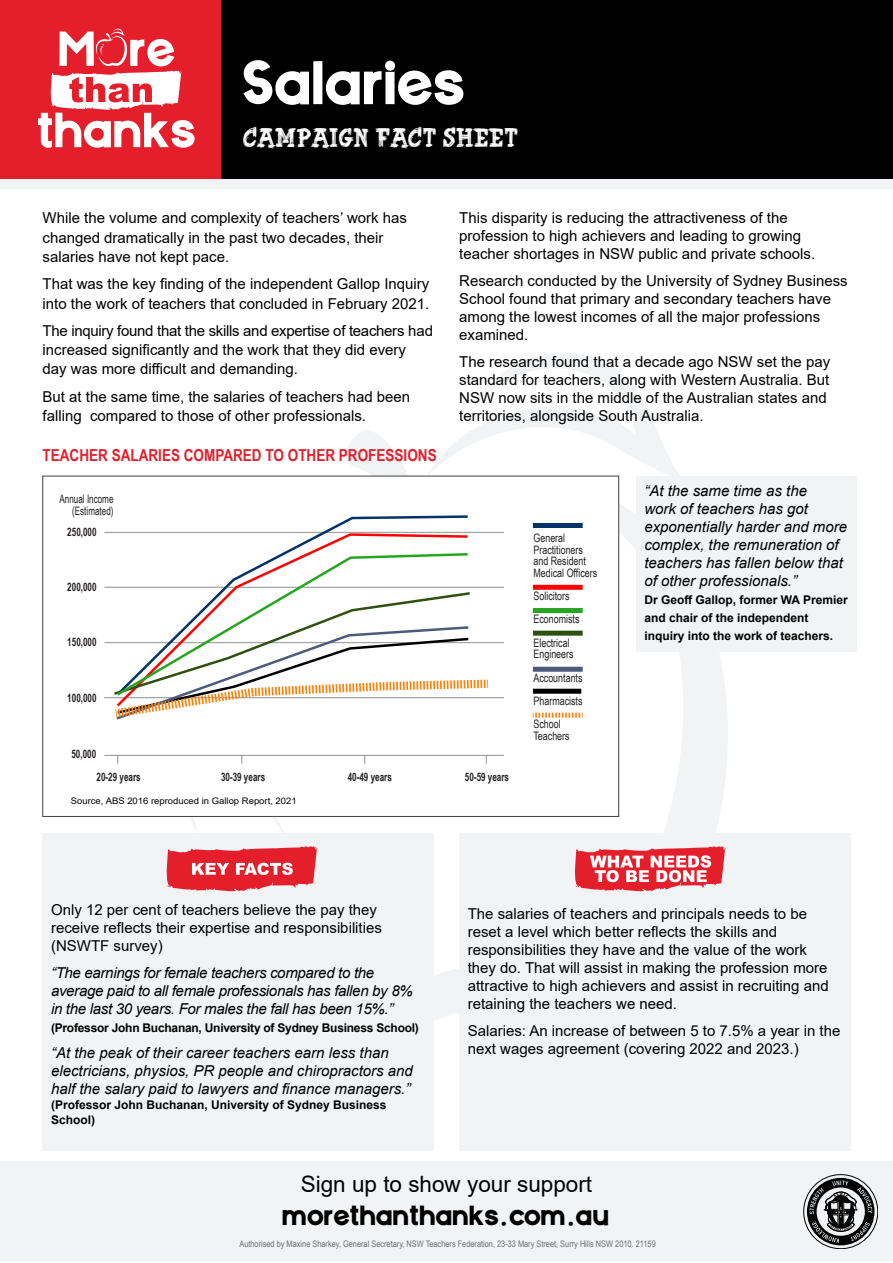
<style>
.page{position:relative;width:893px;height:1263px;background:#fff}
.page>*{position:absolute;margin:0;border:0;box-sizing:border-box;transform-origin:0 0}
.t1{font:60px "Bonkers";color:#fff}
.t2{font:27px "Bonkers";color:#000}
.t3{font:27px "Butter Finger";color:#fff}
.t4{font:22.5px "Arial";color:#000}
.MTT_FS_subhead{font:700 16.5px "Arial Narrow";color:#e41e2b}
.t5{font:15px/18px "Arial";color:#000}
.MTT_FS_boxquote{font:italic 15px/18px "Arial";color:#000}
.MTT_FS_quote{font:italic 15px/18px "Arial";color:#000}
.MTT_FS_quote-2{font:italic 15px/18px "Arial";letter-spacing:-.02em;color:#000}
.MTT_FS_quote-3{font:700 12px/15px "Arial";letter-spacing:-.01em;color:#000}
.MTT_FS_boxquote-2{font:700 12px/18px "Arial";color:#000}
.t6{font:11.7px/23.2px "Arial Narrow";color:#231f20;scale:.93 1}
.t7{font:700 11.7px "Arial Narrow";color:#231f20;scale:.85 1}
.t8{font:11.7px/11.7px "Arial Narrow";color:#231f20;text-align:right;scale:.85 1}
.t9{font:9px "Arial Narrow";color:#6d6e71}
.t10{font:9px "Arial";color:#000;scale:1.05 1}
</style>
<div class="page">
<div style="left:0;top:1161px;width:893px;height:99px;background:#f1f3f4"></div>
<div style="left:803px;top:1174px;width:75px;height:75px;border:1px solid #010101;border-radius:50%"></div>
<svg style="left:807px;top:1178px;width:67px;height:67px"></svg>
<div style="left:0;top:0;width:893px;height:188px;background:#f1f3f4"></div>
<div style="left:0;top:0;width:222px;height:179px;background:#e41e2b"></div>
<div style="left:221px;top:0;width:672px;height:179px;background:#000"></div>
<svg style="left:38px;top:29px;width:157px;height:119px"></svg>
<svg style="left:165px;top:353px;width:563px;height:668px"></svg>
<div style="left:43px;top:833px;width:391px;height:317px;background:#f1f3f4"></div>
<svg style="left:167px;top:846px;width:151px;height:45px"></svg>
<div style="left:459px;top:833px;width:391px;height:317px;background:#f1f3f4"></div>
<svg style="left:575px;top:846px;width:151px;height:45px"></svg>
<div style="left:636px;top:477px;width:220px;height:175px;background:#f1f3f4"></div>
<div style="left:43px;top:476px;width:576px;height:340px;background:#fff"></div>
<hr style="left:104px;top:532px;width:400px;height:1px;background:#6d6e70">
<hr style="left:104px;top:587px;width:400px;height:1px;background:#6d6e70">
<hr style="left:104px;top:642px;width:400px;height:1px;background:#6d6e70">
<hr style="left:104px;top:697px;width:400px;height:1px;background:#6d6e70">
<hr style="left:104px;top:755px;width:400px;height:1px;background:#6d6e70">
<svg style="left:114px;top:515px;width:356px;height:37px"></svg>
<svg style="left:114px;top:552px;width:356px;height:38px"></svg>
<div style="left:533px;top:689px;width:48px;height:5px;background:#000"></div>
<div style="left:533px;top:667px;width:50px;height:5px;background:#4a5b7c"></div>
<div style="left:533px;top:631px;width:50px;height:5px;background:#2e5110"></div>
<div style="left:533px;top:608px;width:50px;height:5px;background:#27a521"></div>
<div style="left:533px;top:585px;width:50px;height:5px;background:#fc0303"></div>
<div style="left:533px;top:523px;width:50px;height:5px;background:#036"></div>
<svg style="left:109px;top:590px;width:386px;height:249px"></svg>
<svg style="left:533px;top:713px;width:50px;height:5px"></svg>
<p class="t1" style="left:243px;top:46px;width:226px">Salaries</p>
<p class="t3" style="left:243px;top:122px;width:276px">CAMPAIGN FACT SHEET</p>
<p class="t5" style="left:43px;top:208px;width:366px;line-height:19.2px">While the volume and complexity of teachers’ work has changed dramatically in the past two decades, their salaries have not kept pace.</p>
<p class="t5" style="left:43px;top:274px;width:388px;line-height:19.2px">That was the key finding of the independent Gallop Inquiry into the work of teachers that concluded in February 2021.</p>
<p class="t5" style="left:43px;top:321px;width:392px;line-height:19.2px">The inquiry found that the skills and expertise of teachers had increased significantly and the work that they did every day was more difficult and demanding.</p>
<p class="t5" style="left:43px;top:387px;width:369px;line-height:19.2px">But at the same time, the salaries of teachers had been falling compared to those of other professionals.</p>
<p class="MTT_FS_subhead" style="left:43px;top:443px;width:396px">TEACHER SALARIES COMPARED TO OTHER PROFESSIONS</p>
<p class="t8" style="left:60px;top:492px;width:65px">Annual Income (Estimated)</p>
<p class="t7" style="left:67px;top:523px;width:36px">250,000</p>
<p class="t7" style="left:67px;top:578px;width:36px">200,000</p>
<p class="t7" style="left:67px;top:633px;width:36px">150,000</p>
<p class="t7" style="left:67px;top:689px;width:36px">100,000</p>
<p class="t7" style="left:71px;top:744px;width:31px">50,000</p>
<p class="t5" style="left:459px;top:209px;width:357px">This disparity is reducing the attractiveness of the profession to high achievers and leading to growing teacher shortages in NSW public and private schools.</p>
<p class="t5" style="left:459px;top:272px;width:390px">Research conducted by the University of Sydney Business School found that primary and secondary teachers have among the lowest incomes of all the major professions examined.</p>
<p class="t5" style="left:459px;top:352px;width:373px">The research found that a decade ago NSW set the pay standard for teachers, along with Western Australia. But NSW now sits in the middle of the Australian states and territories, alongside South Australia.</p>
<p class="t6" style="left:533px;top:531px;width:70px;line-height:11.7px">General<br>Practitioners and Resident<br>Medical Officers</p>
<p class="t6" style="left:533px;top:584px;width:51px">Solicitors<br>Economists<br>Electrical</p>
<p class="t6" style="left:533px;top:642px;width:54px">Engineers<br>Accountants<br>Pharmacists<br>School</p>
<p class="t6" style="left:533px;top:724px;width:40px">Teachers</p>
<p class="MTT_FS_boxquote" style="left:644px;top:482px;width:204px">“At the same time as the<br>work of teachers has got exponentially harder and more complex, the remuneration of teachers has fallen below that of other professionals.”</p>
<p class="MTT_FS_boxquote-2" style="left:644px;top:591px;width:205px">Dr Geoff Gallop, former WA Premier and chair of the independent inquiry into the work of teachers.</p>
<p class="t7" style="left:97px;top:768px;width:53px">20-29 years</p>
<p class="t7" style="left:221px;top:768px;width:53px">30-39 years</p>
<p class="t7" style="left:348px;top:768px;width:53px">40-49 years</p>
<p class="t7" style="left:465px;top:768px;width:53px">50-59 years</p>
<p class="t10" style="left:71px;top:794px;width:217px">Source, ABS 2016 reproduced in Gallop Report, 2021</p>
<p class="t5" style="left:51px;top:901px;width:332px">Only 12 per cent of teachers believe the pay they receive reflects their expertise and responsibilities (NSWTF survey)</p>
<p class="MTT_FS_quote-2" style="left:51px;top:963px;width:363px">“The earnings for female teachers compared to the average paid to all female professionals has fallen by 8% in the last 30 years. For males the fall has been 15%.”</p>
<p class="MTT_FS_quote-3" style="left:51px;top:1020px;width:369px">(Professor John Buchanan, University of Sydney Business School)</p>
<p class="MTT_FS_quote" style="left:51px;top:1044px;width:363px">“At the peak of their career teachers earn less than electricians, physios, PR people and chiropractors and half the salary paid to lawyers and finance managers.”</p>
<p class="MTT_FS_quote-3" style="left:51px;top:1097px;width:337px">(Professor John Buchanan, University of Sydney Business<br>School)</p>
<p class="t5" style="left:468px;top:905px;width:362px">The salaries of teachers and principals needs to be reset a level which better reflects the skills and responsibilities they have and the value of the work they do. That will assist in making the profession more attractive to high achievers and assist in recruiting and retaining the teachers we need.</p>
<p class="t5" style="left:468px;top:1021px;width:374px">Salaries: An increase of between 5 to 7.5% a year in the next wages agreement (covering 2022 and 2023.)</p>
<h3 class="t4" style="left:301px;top:1169px;width:293px">Sign up to show your support</h3>
<h2 class="t2" style="left:283px;top:1198px;width:329px">morethanthanks.com.au</h2>
<p class="t9" style="left:239px;top:1237px;width:418px">Authorised by Maxine Sharkey, General Secretary, NSW Teachers Federation, 23-33 Mary Street, Surry Hills NSW 2010. 21159</p>
</div>
